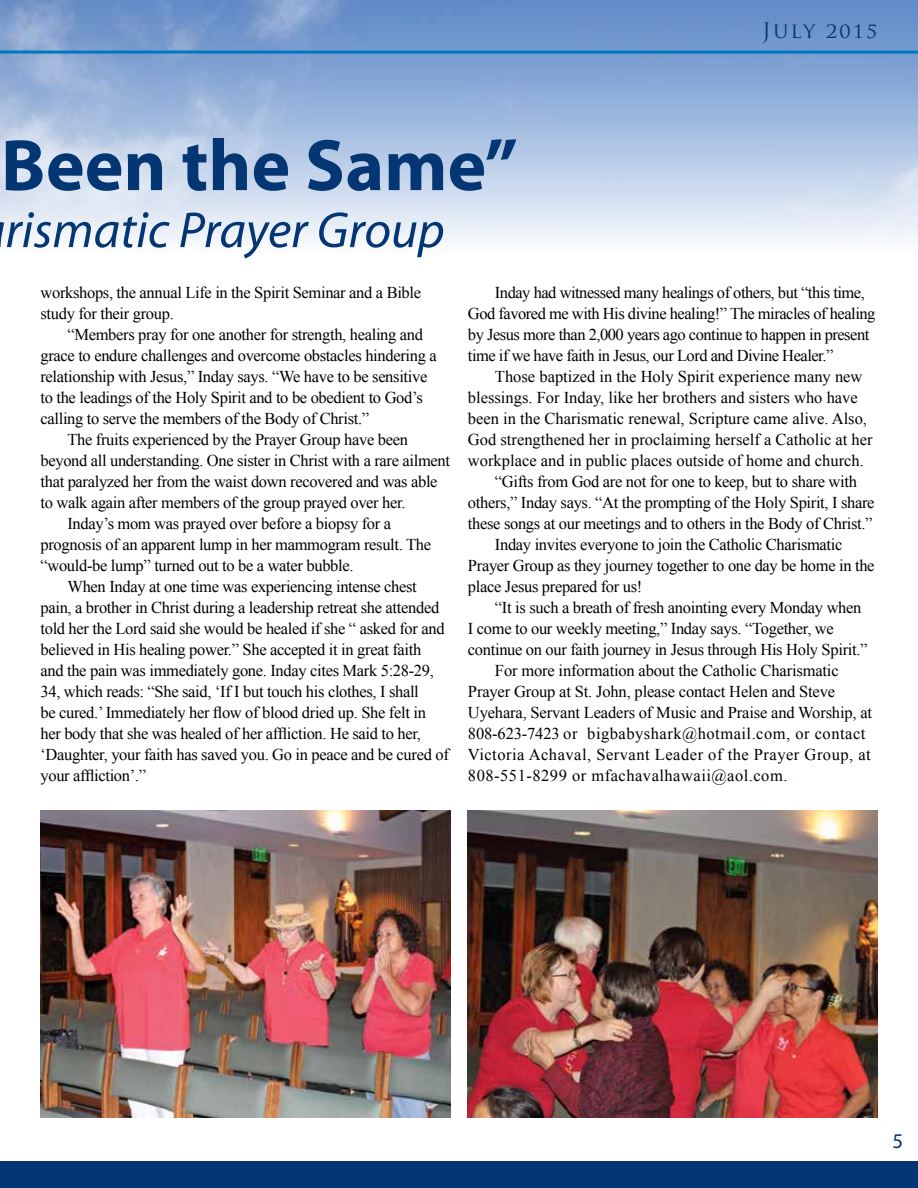
<style>
.page{position:relative;width:918px;height:1188px;background:#fff}
.page>*{position:absolute;margin:0;border:0;box-sizing:border-box;transform-origin:0 0}
.t1{font:700 73.5px "Myriad";color:#043673}
.t2{font:italic 51px "Myriad";color:#043673}
.t3{font:21px "Trajan Pro";letter-spacing:.1em;color:#043673}
.t4{font:21px "Myriad";color:#043673}
.t5{font:16.5px/21px "Times New Roman";letter-spacing:-.02em;color:#000}
.t6{font:16.5px "Times New Roman";color:#000}
.t7{font:16.5px "Times New Roman";letter-spacing:.03em;color:#000}
.s1{color:#00f}
</style>
<div class="page">
<img style="left:0;top:0;width:918px;height:243px">
<hr style="left:0;top:51px;width:918px;height:3px;background:#0077be">
<div style="left:0;top:1161px;width:918px;height:27px;background:#043673"></div>
<img style="left:40px;top:810px;width:411px;height:307px">
<img style="left:467px;top:810px;width:411px;height:307px">
<h1 class="t1" style="left:1px;top:128px;width:518px">Been the Same”</h1>
<h2 class="t2" style="left:5px;top:205px;width:441px">rismatic Prayer Group</h2>
<p class="t3" style="left:762px;top:17px;width:117px">July 2015</p>
<p class="t5" style="left:40px;top:282px;width:382px">workshops, the annual Life in the Spirit Seminar and a Bible study for their group.</p>
<p class="t5" style="left:67px;top:324px;width:357px">“Members pray for one another for strength, healing and</p>
<p class="t5" style="left:40px;top:345px;width:398px">grace to endure challenges and overcome obstacles hindering a</p>
<p class="t5" style="left:40px;top:366px;width:388px">relationship with Jesus,” Inday says. “We have to be sensitive</p>
<p class="t5" style="left:40px;top:387px;width:384px">to the leadings of the Holy Spirit and to be obedient to God’s</p>
<p class="t5" style="left:40px;top:408px;width:330px">calling to serve the members of the Body of Christ.”</p>
<p class="t5" style="left:67px;top:429px;width:342px">The fruits experienced by the Prayer Group have been</p>
<p class="t5" style="left:40px;top:450px;width:411px">beyond all understanding. One sister in Christ with a rare ailment</p>
<p class="t5" style="left:40px;top:471px;width:399px">that paralyzed her from the waist down recovered and was able</p>
<p class="t5" style="left:40px;top:492px;width:367px">to walk again after members of the group prayed over her.</p>
<p class="t5" style="left:67px;top:513px;width:325px">Inday’s mom was prayed over before a biopsy for a</p>
<p class="t5" style="left:40px;top:534px;width:392px">prognosis of an apparent lump in her mammogram result. The</p>
<p class="t5" style="left:40px;top:555px;width:315px">“would-be lump” turned out to be a water bubble.</p>
<p class="t5" style="left:67px;top:576px;width:351px">When Inday at one time was experiencing intense chest</p>
<p class="t5" style="left:40px;top:597px;width:400px">pain, a brother in Christ during a leadership retreat she attended</p>
<p class="t5" style="left:40px;top:618px;width:406px">told her the Lord said she would be healed if she “ asked for and</p>
<p class="t5" style="left:40px;top:639px;width:382px">believed in His healing power.” She accepted it in great faith</p>
<p class="t5" style="left:40px;top:660px;width:395px">and the pain was immediately gone. Inday cites Mark 5:28-29,</p>
<p class="t5" style="left:40px;top:681px;width:380px">34, which reads: “She said, ‘If I but touch his clothes, I shall</p>
<p class="t5" style="left:40px;top:702px;width:387px">be cured.’ Immediately her flow of blood dried up. She felt in</p>
<p class="t5" style="left:40px;top:723px;width:382px">her body that she was healed of her affliction. He said to her,</p>
<p class="t5" style="left:40px;top:744px;width:410px">‘Daughter, your faith has saved you. Go in peace and be cured of</p>
<p class="t5" style="left:40px;top:765px;width:107px">your affliction’.”</p>
<p class="t5" style="left:468px;top:282px;width:409px;text-indent:27px">Inday had witnessed many healings of others, but “this time, God favored me with His divine healing!” The miracles of healing by Jesus more than 2,000 years ago continue to happen in present time if we have faith in Jesus, our Lord and Divine Healer.”</p>
<p class="t6" style="left:495px;top:365px;width:369px">Those baptized in the Holy Spirit experience many new</p>
<p class="t6" style="left:468px;top:386px;width:391px">blessings. For Inday, like her brothers and sisters who have</p>
<p class="t6" style="left:468px;top:407px;width:401px">been in the Charismatic renewal, Scripture came alive. Also,</p>
<p class="t6" style="left:468px;top:428px;width:406px">God strengthened her in proclaiming herself a Catholic at her</p>
<p class="t6" style="left:468px;top:449px;width:397px">workplace and in public places outside of home and church.</p>
<p class="t5" style="left:495px;top:471px;width:363px">“Gifts from God are not for one to keep, but to share with</p>
<p class="t5" style="left:468px;top:492px;width:408px">others,” Inday says. “At the prompting of the Holy Spirit, I share</p>
<p class="t5" style="left:468px;top:513px;width:406px">these songs at our meetings and to others in the Body of Christ.”</p>
<p class="t5" style="left:495px;top:534px;width:349px">Inday invites everyone to join the Catholic Charismatic</p>
<p class="t5" style="left:468px;top:555px;width:408px">Prayer Group as they journey together to one day be home in the</p>
<p class="t5" style="left:468px;top:576px;width:176px">place Jesus prepared for us!</p>
<p class="t5" style="left:495px;top:597px;width:368px">“It is such a breath of fresh anointing every Monday when</p>
<p class="t5" style="left:468px;top:618px;width:367px">I come to our weekly meeting,” Inday says. “Together, we</p>
<p class="t5" style="left:468px;top:639px;width:401px">continue on our faith journey in Jesus through His Holy Spirit.”</p>
<p class="t5" style="left:495px;top:660px;width:345px">For more information about the Catholic Charismatic</p>
<p class="t5" style="left:468px;top:681px;width:369px">Prayer Group at St. John, please contact Helen and Steve</p>
<p class="t5" style="left:468px;top:702px;width:406px">Uyehara, Servant Leaders of Music and Praise and Worship, at</p>
<p class="t7" style="left:468px;top:723px;width:399px">808-623-7423 or bigbabyshark@hotmail.com, or contact</p>
<p class="t7" style="left:468px;top:744px;width:404px">Victoria Achaval, Servant Leader of the Prayer Group, at</p>
<p class="t7" style="left:468px;top:765px;width:321px">808-551-8299 or mfachavalhawaii@aol.com<span class="s1">.</span></p>
<p class="t4" style="left:892px;top:1131px;width:12px">5</p>
</div>
